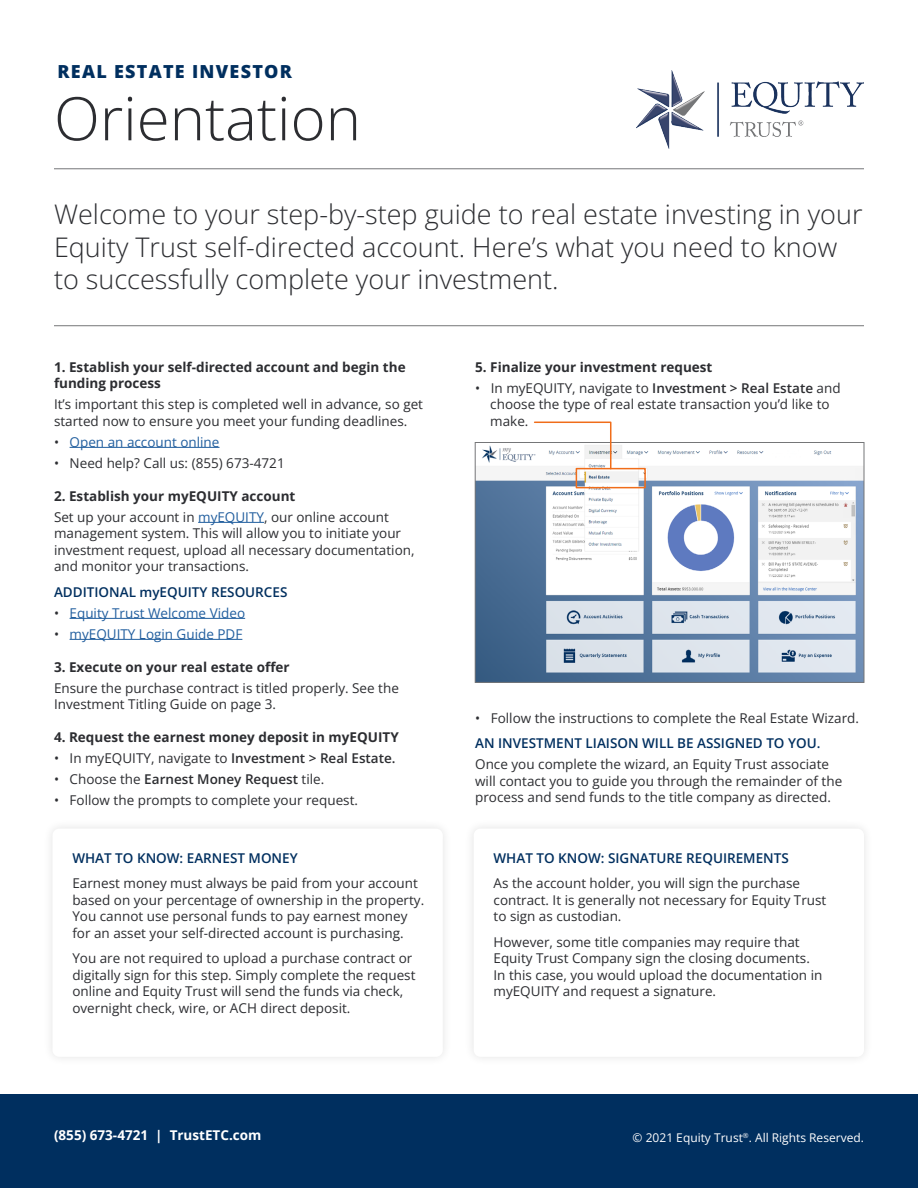
<style>
.page{position:relative;width:918px;height:1188px;background:#fff}
.page>*{position:absolute;margin:0;border:0;box-sizing:border-box;transform-origin:0 0}
.t1{font:300 60px "Open Sans";color:#2c2d31}
.t2{font:300 27px/32.4px "Open Sans";color:#2c2d31}
.t3{font:800 18px "Open Sans";letter-spacing:.07em;color:#002f5f}
.t4{font:13.5px/16.5px "Open Sans";color:#2c2d31}
.t5{font:700 13.5px/16.5px "Open Sans";color:#2c2d31}
.t6{font:600 13.5px "Open Sans";color:#002f5f}
.t7{font:13.5px "Open Sans";color:#215e9e}
.t8{font:600 13.5px "Open Sans";color:#2c2d31}
.t9{font:700 13.5px "Open Sans";color:#fff}
.t10{font:12px "Open Sans";color:#fff}
.s1{color:#2c2d31}
.s2{font-weight:700}
.s3{color:#215e9e}
.s4{font-weight:600}
.s5{font-weight:400}
</style>
<div class="page">
<div style="left:43px;top:819px;width:410px;height:248px;background:#fbfbfb"></div>
<div style="left:52px;top:829px;width:391px;height:228px;background:#fff;border-radius:7px"></div>
<div style="left:464px;top:819px;width:410px;height:248px;background:#fafafa"></div>
<div style="left:474px;top:829px;width:390px;height:228px;background:#fff;border-radius:7px"></div>
<div style="left:0;top:1095px;width:918px;height:93px;background:#002f5f"></div>
<hr style="left:54px;top:169px;width:810px;height:1px;background:#757678">
<hr style="left:54px;top:325px;width:810px;height:1px;background:#757678">
<img style="left:637px;top:70px;width:227px;height:78px">
<hr style="left:70px;top:447px;width:150px;height:1px;background:#215e9e">
<hr style="left:198px;top:522px;width:66px;height:1px;background:#215e9e">
<hr style="left:70px;top:618px;width:175px;height:1px;background:#215e9e">
<hr style="left:70px;top:639px;width:172px;height:1px;background:#215e9e">
<img style="left:477px;top:445px;width:385px;height:236px">
<div style="left:475px;top:442px;width:389px;height:241px;border:1px solid #757678"></div>
<div style="left:576px;top:468px;width:70px;height:20px;border:2px solid #f06d1a"></div>
<svg style="left:533px;top:421px;width:79px;height:49px"></svg>
<h3 class="t3" style="left:57px;top:60px;width:236px">REAL ESTATE INVESTOR</h3>
<h1 class="t1" style="left:54px;top:77px;width:309px">Orientation</h1>
<h2 class="t2" style="left:54px;top:198px;width:810px">Welcome to your step-by-step guide to real estate investing in your<br>Equity Trust self-directed account. Here’s what you need to know to successfully complete your investment.</h2>
<p class="t5" style="left:54px;top:358px;width:353px">1. Establish your self-directed account and begin the funding process</p>
<p class="t4" style="left:54px;top:396px;width:371px">It’s important this step is completed well in advance, so get started now to ensure you meet your funding deadlines.</p>
<p class="t7" style="left:54px;top:433px;width:167px"><span class="s1">•</span> Open an account online</p>
<p class="t4" style="left:54px;top:454px;width:232px">• Need help? Call us: (855) 673-4721</p>
<p class="t4" style="left:54px;top:485px;width:336px;line-height:21px"><span class="s2">2. Establish your myEQUITY account<br></span>Set up your account in <span class="s3">myEQUITY</span>, our online account</p>
<p class="t4" style="left:54px;top:525px;width:362px">management system. This will allow you to initiate your investment request, upload all necessary documentation, and monitor your transactions.</p>
<p class="t6" style="left:54px;top:583px;width:235px">ADDITIONAL myEQUITY RESOURCES</p>
<p class="t7" style="left:54px;top:604px;width:193px"><span class="s1">•</span> Equity Trust Welcome Video</p>
<p class="t7" style="left:54px;top:625px;width:190px"><span class="s1">•</span> myEQUITY Login Guide PDF</p>
<p class="t5" style="left:54px;top:658px;width:237px">3. Execute on your real estate offer</p>
<p class="t4" style="left:54px;top:679px;width:346px">Ensure the purchase contract is titled properly. See the<br>Investment Titling Guide on page 3.</p>
<p class="t5" style="left:54px;top:729px;width:346px">4. Request the earnest money deposit in myEQUITY</p>
<p class="t4" style="left:54px;top:750px;width:343px">• In myEQUITY, navigate to <span class="s4">Investment &gt; Real Estate.</span></p>
<p class="t8" style="left:54px;top:770px;width:272px"><span class="s5">• Choose the</span> Earnest Money Request <span class="s5">tile.</span></p>
<p class="t4" style="left:54px;top:792px;width:306px">• Follow the prompts to complete your request.</p>
<p class="t6" style="left:72px;top:849px;width:227px">WHAT TO KNOW: EARNEST MONEY</p>
<p class="t4" style="left:72px;top:875px;width:353px">Earnest money must always be paid from your account based on your percentage of ownership in the property.<br>You cannot use personal funds to pay earnest money for an asset your self-directed account is purchasing.</p>
<p class="t4" style="left:72px;top:950px;width:345px">You are not required to upload a purchase contract or digitally sign for this step. Simply complete the request online and Equity Trust will send the funds via check, overnight check, wire, or ACH direct deposit.</p>
<p class="t9" style="left:54px;top:1126px;width:209px">(855) 673-4721 | TrustETC.com</p>
<p class="t5" style="left:475px;top:358px;width:239px">5. Finalize your investment request</p>
<p class="t4" style="left:490px;top:379px;width:352px;text-indent:-15px">• In myEQUITY, navigate to <span class="s4">Investment &gt; Real Estate</span> and choose the type of real estate transaction you’d like to make.</p>
<p class="t4" style="left:475px;top:709px;width:385px">• Follow the instructions to complete the Real Estate Wizard.</p>
<p class="t6" style="left:475px;top:734px;width:347px">AN INVESTMENT LIAISON WILL BE ASSIGNED TO YOU.</p>
<p class="t4" style="left:475px;top:756px;width:369px">Once you complete the wizard, an Equity Trust associate will contact you to guide you through the remainder of the process and send funds to the title company as directed.</p>
<p class="t6" style="left:494px;top:849px;width:297px">WHAT TO KNOW: SIGNATURE REQUIREMENTS</p>
<p class="t4" style="left:494px;top:875px;width:334px">As the account holder, you will sign the purchase contract. It is generally not necessary for Equity Trust to sign as custodian.</p>
<p class="t4" style="left:494px;top:933px;width:330px">However, some title companies may require that Equity Trust Company sign the closing documents.<br>In this case, you would upload the documentation in myEQUITY and request a signature.</p>
<p class="t10" style="left:633px;top:1129px;width:233px">© 2021 Equity Trust<sup>®</sup>. All Rights Reserved.</p>
</div>
